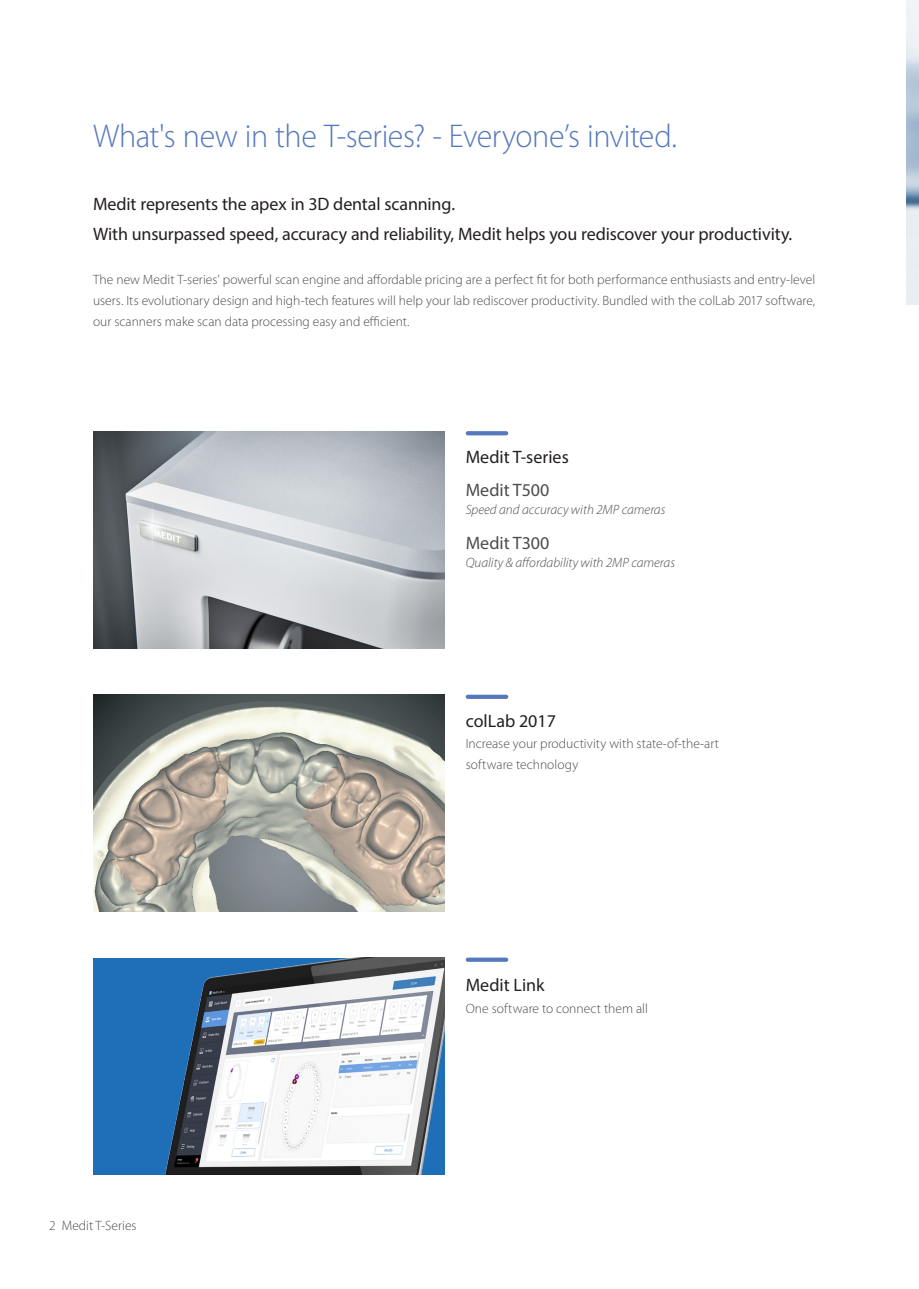
<style>
.page{position:relative;width:919px;height:1289px;background:#fff}
.page>*{position:absolute;margin:0;border:0;box-sizing:border-box;transform-origin:0 0}
.t1{font:300 33px "Myriad Pro";letter-spacing:-.015em;color:#5679bd}
.t2{font:18px/30px "Myriad Pro";letter-spacing:-.005em;color:#231f20}
.t3{font:18px "Myriad Pro";color:#4b4c4d}
.t4{font:300 13.5px/21px "Myriad Pro";color:#4b4c4d;text-align:justify}
.t5{font:italic 300 13.5px "Myriad Pro";color:#4b4c4d}
</style>
<div class="page">
<img style="left:93px;top:431px;width:351px;height:217px">
<img style="left:93px;top:694px;width:351px;height:217px">
<img style="left:93px;top:957px;width:351px;height:217px">
<svg style="left:465px;top:431px;width:43px;height:4px"></svg>
<div style="left:465px;top:694px;width:43px;height:5px;background:#5679bd;border-radius:2px"></div>
<svg style="left:465px;top:957px;width:43px;height:4px"></svg>
<img style="left:906px;top:0;width:12px;height:305px">
<p class="t1" style="left:93px;top:116px;width:585px">What's new in the T-series? - Everyone’s invited.</p>
<p class="t2" style="left:93px;top:189px;width:700px">Medit represents the apex in 3D dental scanning.<br>With unsurpassed speed, accuracy and reliability, Medit helps you rediscover your productivity.</p>
<p class="t4" style="left:93px;top:269px;width:723px">The new Medit T-series’ powerful scan engine and affordable pricing are a perfect fit for both performance enthusiasts and entry-level users. Its evolutionary design and high-tech features will help your lab rediscover productivity. Bundled with the colLab 2017 software, our scanners make scan data processing easy and efficient.</p>
<p class="t2" style="left:465px;top:442px;width:105px">Medit T-series</p>
<p class="t3" style="left:465px;top:478px;width:85px">Medit T500</p>
<p class="t5" style="left:465px;top:501px;width:201px">Speed and accuracy with 2MP cameras</p>
<p class="t3" style="left:465px;top:531px;width:85px">Medit T300</p>
<p class="t5" style="left:465px;top:554px;width:211px">Quality &amp; affordability with 2MP cameras</p>
<p class="t2" style="left:465px;top:705px;width:92px">colLab 2017</p>
<p class="t4" style="left:465px;top:733px;width:255px">Increase your productivity with state-of-the-art software technology</p>
<p class="t4" style="left:49px;top:1214px;width:89px">2 Medit T-Series</p>
<p class="t2" style="left:465px;top:970px;width:80px">Medit Link</p>
<p class="t4" style="left:465px;top:998px;width:184px">One software to connect them all</p>
</div>
